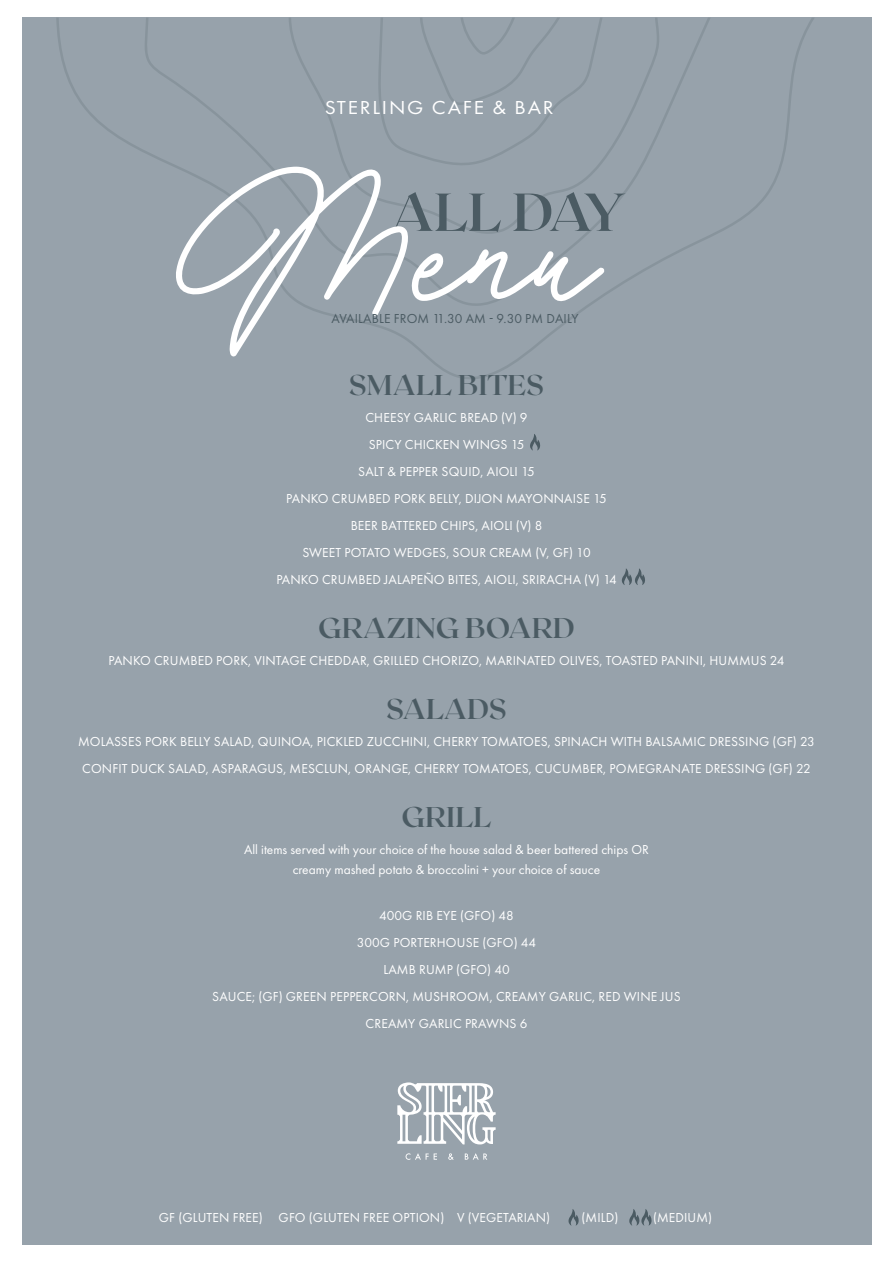
<style>
.page{position:relative;width:893px;height:1263px;background:#fff}
.page>*{position:absolute;margin:0;border:0;box-sizing:border-box;transform-origin:0 0}
.t1{font:211.05px "Flaura Script";color:#fff}
.t2{font:700 53.25px "Roxborough CF";letter-spacing:-.045em;color:#4b5b63}
.t3{font:700 28.5px "Roxborough CF";color:#4b5b63}
.t4{font:19.5px "Futura PT";letter-spacing:.085em;color:#fff;scale:1.1 1}
.t5{font:13.5px "Futura PT";letter-spacing:.01em;color:#fff}
.t6{font:13.5px "Futura PT";letter-spacing:.01em;color:#4b5b63}
</style>
<div class="page">
<div style="left:22px;top:18px;width:849px;height:1227px;background:#97a2ab"></div>
<svg style="left:56px;top:18px;width:758px;height:361px"></svg>
<svg style="left:145px;top:18px;width:566px;height:292px"></svg>
<svg style="left:289px;top:18px;width:371px;height:219px"></svg>
<svg style="left:378px;top:18px;width:225px;height:150px"></svg>
<svg style="left:568px;top:1209px;width:11px;height:17px"></svg>
<svg style="left:629px;top:1209px;width:23px;height:17px"></svg>
<svg style="left:406px;top:1153px;width:31px;height:7px"></svg>
<svg style="left:448px;top:1153px;width:6px;height:7px"></svg>
<svg style="left:465px;top:1153px;width:22px;height:7px"></svg>
<svg style="left:397px;top:1082px;width:99px;height:62px"></svg>
<svg style="left:530px;top:434px;width:10px;height:16px"></svg>
<svg style="left:622px;top:568px;width:23px;height:17px"></svg>
<p class="t4" style="left:325px;top:96px;width:210px">STERLING CAFE &amp; BAR</p>
<p class="t1" style="left:176px;top:120px;width:422px">Menu</p>
<p class="t2" style="left:390px;top:178px;width:238px">ALL DAY</p>
<p class="t6" style="left:332px;top:311px;width:249px">AVAILABLE FROM 11.30 AM - 9.30 PM DAILY</p>
<p class="t3" style="left:349px;top:366px;width:197px">SMALL BITES</p>
<p class="t5" style="left:365px;top:410px;width:164px">CHEESY GARLIC BREAD (V) 9</p>
<p class="t5" style="left:369px;top:437px;width:157px">SPICY CHICKEN WINGS 15</p>
<p class="t5" style="left:358px;top:464px;width:178px">SALT &amp; PEPPER SQUID, AIOLI 15</p>
<p class="t5" style="left:286px;top:491px;width:322px">PANKO CRUMBED PORK BELLY, DIJON MAYONNAISE 15</p>
<p class="t5" style="left:351px;top:518px;width:193px">BEER BATTERED CHIPS, AIOLI (V) 8</p>
<p class="t5" style="left:302px;top:545px;width:290px">SWEET POTATO WEDGES, SOUR CREAM (V, GF) 10</p>
<p class="t5" style="left:276px;top:572px;width:342px">PANKO CRUMBED JALAPEÑO BITES, AIOLI, SRIRACHA (V) 14</p>
<p class="t3" style="left:318px;top:609px;width:258px">GRAZING BOARD</p>
<p class="t5" style="left:108px;top:653px;width:678px">PANKO CRUMBED PORK, VINTAGE CHEDDAR, GRILLED CHORIZO, MARINATED OLIVES, TOASTED PANINI, HUMMUS 24</p>
<p class="t3" style="left:386px;top:690px;width:122px">SALADS</p>
<p class="t5" style="left:78px;top:734px;width:738px">MOLASSES PORK BELLY SALAD, QUINOA, PICKLED ZUCCHINI, CHERRY TOMATOES, SPINACH WITH BALSAMIC DRESSING (GF) 23</p>
<p class="t5" style="left:82px;top:761px;width:730px">CONFIT DUCK SALAD, ASPARAGUS, MESCLUN, ORANGE, CHERRY TOMATOES, CUCUMBER, POMEGRANATE DRESSING (GF) 22</p>
<p class="t3" style="left:401px;top:798px;width:92px">GRILL</p>
<p class="t5" style="left:244px;top:842px;width:406px">All items served with your choice of the house salad &amp; beer battered chips OR</p>
<p class="t5" style="left:293px;top:861px;width:309px">creamy mashed potato &amp; broccolini + your choice of sauce</p>
<p class="t5" style="left:379px;top:908px;width:136px">400G RIB EYE (GFO) 48</p>
<p class="t5" style="left:357px;top:935px;width:181px">300G PORTERHOUSE (GFO) 44</p>
<p class="t5" style="left:383px;top:962px;width:128px">LAMB RUMP (GFO) 40</p>
<p class="t5" style="left:212px;top:989px;width:470px">SAUCE; (GF) GREEN PEPPERCORN, MUSHROOM, CREAMY GARLIC, RED WINE JUS</p>
<p class="t5" style="left:366px;top:1016px;width:163px">CREAMY GARLIC PRAWNS 6</p>
<p class="t5" style="left:159px;top:1210px;width:393px">GF (GLUTEN FREE) GFO (GLUTEN FREE OPTION) V (VEGETARIAN)</p>
<p class="t5" style="left:582px;top:1210px;width:38px">(MILD)</p>
<p class="t5" style="left:653px;top:1210px;width:61px">(MEDIUM)</p>
</div>
